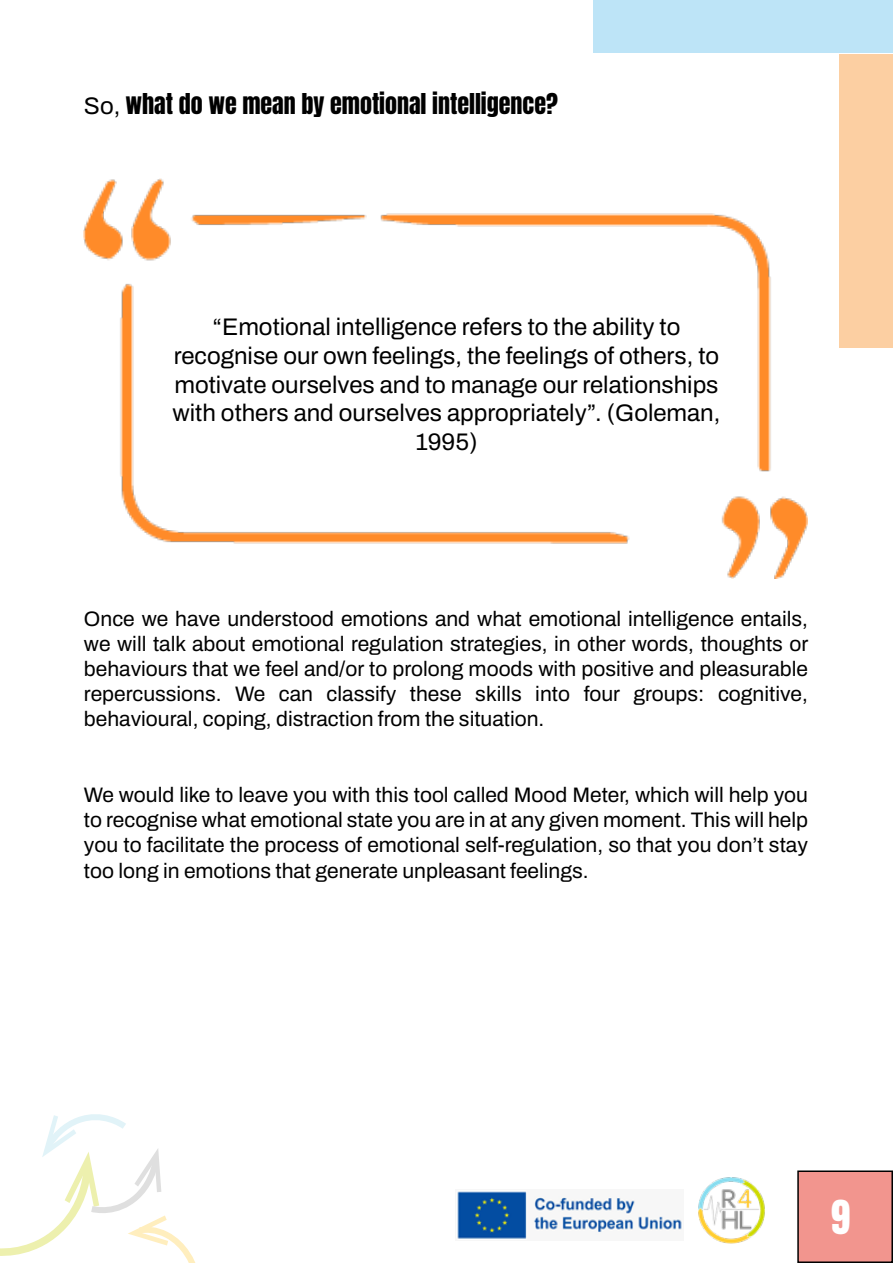
<style>
.page{position:relative;width:893px;height:1263px;background:#fff}
.page>*{position:absolute;margin:0;border:0;box-sizing:border-box;transform-origin:0 0}
.t1{font:39px "Anton";color:#fff}
.t2{font:600 24px/28.8px "Archivo";color:#000;text-align:center}
.t3{font:24px "Anton";color:#000}
.t4{font:600 21px/25.2px "Archivo";color:#000;text-align:justify}
.s1{font-family:"Archivo";font-weight:600}
</style>
<div class="page">
<div style="left:798px;top:1171px;width:94px;height:91px;background:#f2958e"></div>
<div style="left:797px;top:1170px;width:96px;height:93px;border:2px solid #000"></div>
<svg style="left:0;top:1114px;width:196px;height:149px"></svg>
<div style="left:593px;top:0;width:300px;height:53px;background:#bde4f7"></div>
<div style="left:839px;top:54px;width:54px;height:294px;background:#fccfa2"></div>
<img style="left:698px;top:1177px;width:67px;height:67px">
<img style="left:457px;top:1191px;width:225px;height:48px">
<img style="left:84px;top:179px;width:724px;height:400px">
<p class="t3" style="left:84px;top:92px;width:475px"><span class="s1">So,</span> what do we mean by emotional intelligence?</p>
<p class="t2" style="left:173px;top:312px;width:549px">“Emotional intelligence refers to the ability to recognise our own feelings, the feelings of others, to motivate ourselves and to manage our relationships with others and ourselves appropriately”. (Goleman, 1995)</p>
<p class="t4" style="left:84px;top:606px;width:726px">Once we have understood emotions and what emotional intelligence entails, we will talk about emotional regulation strategies, in other words, thoughts or behaviours that we feel and/or to prolong moods with positive and pleasurable repercussions. We can classify these skills into four groups: cognitive, behavioural, coping, distraction from the situation.</p>
<p class="t4" style="left:84px;top:782px;width:725px">We would like to leave you with this tool called Mood Meter, which will help you to recognise what emotional state you are in at any given moment. This will help you to facilitate the process of emotional self-regulation, so that you don’t stay too long in emotions that generate unpleasant feelings.</p>
<h1 class="t1" style="left:831px;top:1197px;width:21px">9</h1>
</div>
